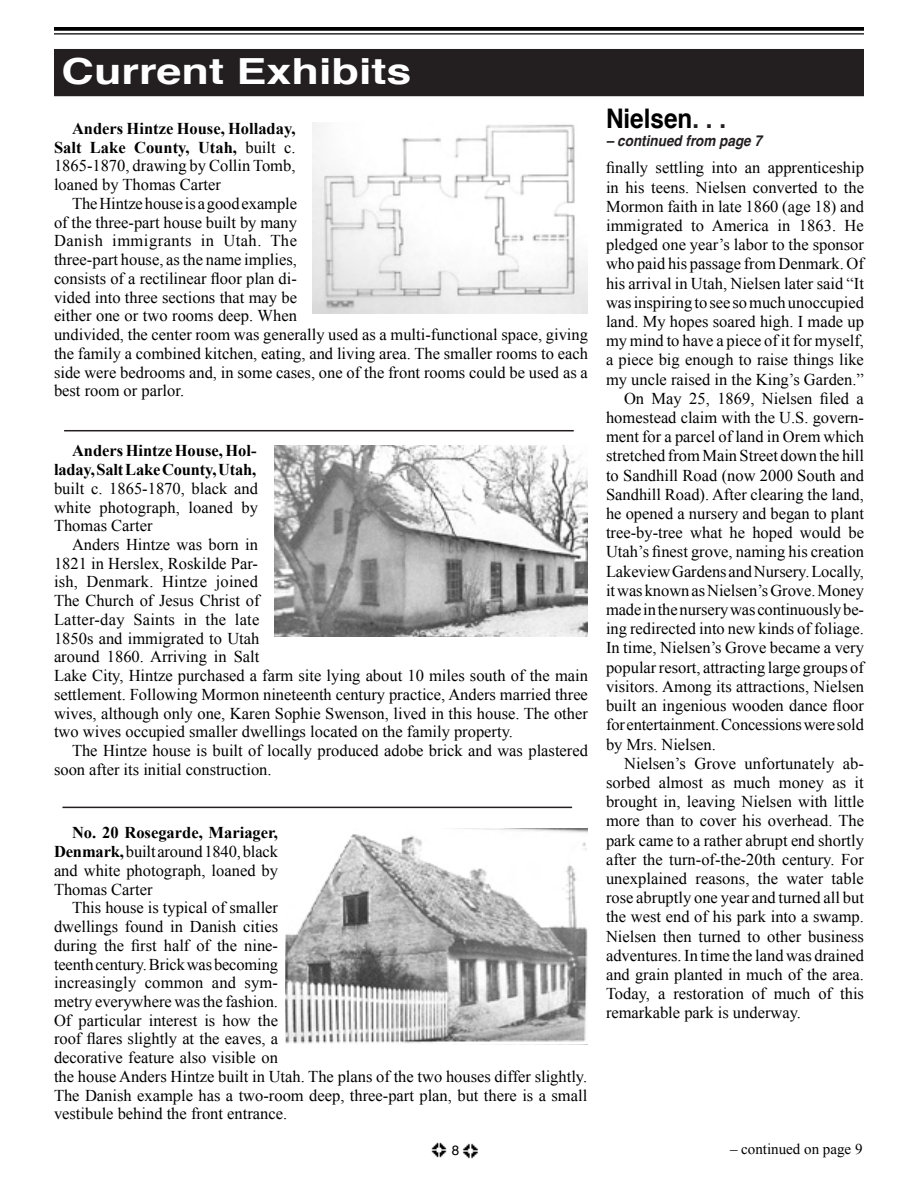
<style>
.page{position:relative;width:918px;height:1188px;background:#fff}
.page>*{position:absolute;margin:0;border:0;box-sizing:border-box;transform-origin:0 0}
.t1{font:700 36px "Helvetica";color:#fff;scale:1.25 1}
.t2{font:700 27px "Helvetica";color:#000;scale:.9 1}
.t3{font:16.5px/18.8px "Times New Roman";color:#000}
.t4{font:700 16.5px/18.8px "Times New Roman";letter-spacing:-.01em;color:#000;text-align:right}
.t5{font:italic 700 15px "Helvetica";color:#231f20;scale:.9 1}
.t6{font:15px "Times New Roman";color:#000}
.t7{font:13.5px "Helvetica";color:#000}
.s1{font-weight:700}
.s2{color:#231f20}
</style>
<div class="page">
<svg style="left:54px;top:27px;width:810px;height:4px;background:#0f0f0f"></svg>
<hr style="left:54px;top:33px;width:810px;height:2px;background:#000">
<img style="left:462px;top:1143px;width:17px;height:16px">
<img style="left:431px;top:1142px;width:16px;height:16px">
<hr style="left:64px;top:430px;width:510px;height:1px;background:#231f20">
<div style="left:55px;top:50px;width:808px;height:45px;background:#231f20"></div>
<div style="left:54px;top:49px;width:810px;height:47px;border:2px solid #231f20"></div>
<img style="left:312px;top:123px;width:276px;height:191px">
<img style="left:275px;top:445px;width:313px;height:191px">
<hr style="left:62px;top:807px;width:510px;height:1px;background:#231f20">
<img style="left:285px;top:829px;width:303px;height:216px">
<h1 class="t1" style="left:62px;top:43px;width:282px">Current Exhibits</h1>
<p class="t3" style="left:54px;top:119px;width:243px;text-align:justify;text-indent:18px"><span class="s1">Anders Hintze House, Holladay, Salt Lake County, Utah,</span> built c.<br>1865-1870, drawing by Collin Tomb, loaned by Thomas Carter</p>
<p class="t3" style="left:54px;top:194px;width:536px;text-indent:18px">The Hintze house is a good example<br>of the three-part house built by many<br>Danish immigrants in Utah. The<br>three-part house, as the name implies,<br>consists of a rectilinear floor plan di-<br>vided into three sections that may be<br>either one or two rooms deep. When<br>undivided, the center room was generally used as a multi-functional space, giving the family a combined kitchen, eating, and living area. The smaller rooms to each side were bedrooms and, in some cases, one of the front rooms could be used as a best room or parlor.</p>
<p class="t4" style="left:54px;top:441px;width:204px">Anders Hintze House, Hol&shy;laday, Salt Lake County, Utah,</p>
<p class="t3" style="left:54px;top:479px;width:206px;text-align:justify">built c. 1865-1870, black and white photograph, loaned by Thomas Carter</p>
<p class="t3" style="left:54px;top:535px;width:536px;text-indent:18px">Anders Hintze was born in<br>1821 in Herslex, Roskilde Par-<br>ish, Denmark. Hintze joined<br>The Church of Jesus Christ of<br>Latter-day Saints in the late<br>1850s and immigrated to Utah<br>around 1860. Arriving in Salt<br>Lake City, Hintze purchased a farm site lying about 10 miles south of the main settlement. Following Mormon nineteenth century practice, Anders married three wives, although only one, Karen Sophie Swenson, lived in this house. The other two wives occupied smaller dwellings located on the family property.</p>
<p class="t3" style="left:54px;top:741px;width:535px;text-indent:18px">The Hintze house is built of locally produced adobe brick and was plastered soon after its initial construction.</p>
<p class="t3" style="left:54px;top:823px;width:226px;text-align:justify;text-indent:18px"><span class="s1">No. 20 Rosegarde, Mariager, Denmark,</span> built around 1840, black and white photograph, loaned by Thomas Carter</p>
<p class="t3" style="left:54px;top:898px;width:535px;text-indent:18px">This house is typical of smaller<br>dwellings found in Danish cities<br>during the first half of the nine-<br>teenth century. Brick was becoming<br>increasingly common and sym-<br>metry everywhere was the fashion.<br>Of particular interest is how the<br>roof flares slightly at the eaves, a<br>decorative feature also visible on<br>the house Anders Hintze built in Utah. The plans of the two houses differ slightly.<br>The Danish example has a two-room deep, three-part plan, but there is a small vestibule behind the front entrance.</p>
<p class="t7" style="left:452px;top:1140px;width:9px">8</p>
<h2 class="t2" style="left:606px;top:97px;width:135px">Nielsen<span class="s2">. . .</span></h2>
<p class="t5" style="left:606px;top:129px;width:175px">– continued from page 7</p>
<p class="t3" style="left:606px;top:158px;width:260px">finally settling into an apprenticeship</p>
<p class="t3" style="left:606px;top:177px;width:260px">in his teens. Nielsen converted to the</p>
<p class="t3" style="left:606px;top:197px;width:259px">Mormon faith in late 1860 (age 18) and</p>
<p class="t3" style="left:606px;top:216px;width:259px">immigrated to America in 1863. He</p>
<p class="t3" style="left:606px;top:235px;width:259px">pledged one year’s labor to the sponsor</p>
<p class="t3" style="left:606px;top:254px;width:259px">who paid his passage from Denmark. Of</p>
<p class="t3" style="left:606px;top:273px;width:260px">his arrival in Utah, Nielsen later said “It</p>
<p class="t3" style="left:606px;top:293px;width:260px">was inspiring to see so much unoccupied</p>
<p class="t3" style="left:606px;top:312px;width:260px">land. My hopes soared high. I made up</p>
<p class="t3" style="left:606px;top:331px;width:260px">my mind to have a piece of it for myself,</p>
<p class="t3" style="left:606px;top:350px;width:259px">a piece big enough to raise things like</p>
<p class="t3" style="left:606px;top:369px;width:259px">my uncle raised in the King’s Garden.”</p>
<p class="t3" style="left:624px;top:389px;width:241px">On May 25, 1869, Nielsen filed a</p>
<p class="t3" style="left:606px;top:408px;width:259px">homestead claim with the U.S. govern-</p>
<p class="t3" style="left:606px;top:427px;width:259px">ment for a parcel of land in Orem which</p>
<p class="t3" style="left:606px;top:446px;width:260px">stretched from Main Street down the hill</p>
<p class="t3" style="left:606px;top:465px;width:259px">to Sandhill Road (now 2000 South and</p>
<p class="t3" style="left:606px;top:485px;width:260px">Sandhill Road). After clearing the land,</p>
<p class="t3" style="left:606px;top:504px;width:259px">he opened a nursery and began to plant</p>
<p class="t3" style="left:606px;top:523px;width:259px">tree-by-tree what he hoped would be</p>
<p class="t3" style="left:606px;top:542px;width:260px">Utah’s finest grove, naming his creation</p>
<p class="t3" style="left:606px;top:562px;width:260px">Lakeview Gardens and Nursery. Locally,</p>
<p class="t3" style="left:606px;top:581px;width:260px">it was known as Nielsen’s Grove. Money</p>
<p class="t3" style="left:606px;top:600px;width:260px">made in the nursery was continuously be-</p>
<p class="t3" style="left:606px;top:619px;width:260px">ing redirected into new kinds of foliage.</p>
<p class="t3" style="left:606px;top:638px;width:260px">In time, Nielsen’s Grove became a very</p>
<p class="t3" style="left:606px;top:658px;width:259px">popular resort, attracting large groups of</p>
<p class="t3" style="left:606px;top:677px;width:259px">visitors. Among its attractions, Nielsen</p>
<p class="t3" style="left:606px;top:696px;width:259px">built an ingenious wooden dance floor</p>
<p class="t3" style="left:606px;top:715px;width:259px">for entertainment. Concessions were sold</p>
<p class="t3" style="left:606px;top:734px;width:111px">by Mrs. Nielsen.</p>
<p class="t3" style="left:624px;top:754px;width:242px">Nielsen’s Grove unfortunately ab-</p>
<p class="t3" style="left:606px;top:773px;width:259px">sorbed almost as much money as it</p>
<p class="t3" style="left:606px;top:792px;width:260px">brought in, leaving Nielsen with little</p>
<p class="t3" style="left:606px;top:811px;width:260px">more than to cover his overhead. The</p>
<p class="t3" style="left:606px;top:830px;width:260px">park came to a rather abrupt end shortly</p>
<p class="t3" style="left:606px;top:850px;width:259px">after the turn-of-the-20th century. For</p>
<p class="t3" style="left:606px;top:869px;width:259px">unexplained reasons, the water table</p>
<p class="t3" style="left:606px;top:888px;width:259px">rose abruptly one year and turned all but</p>
<p class="t3" style="left:606px;top:907px;width:260px">the west end of his park into a swamp.</p>
<p class="t3" style="left:606px;top:926px;width:259px">Nielsen then turned to other business</p>
<p class="t3" style="left:606px;top:946px;width:259px">adventures. In time the land was drained</p>
<p class="t3" style="left:606px;top:965px;width:260px">and grain planted in much of the area.</p>
<p class="t3" style="left:606px;top:984px;width:260px">Today, a restoration of much of this</p>
<p class="t3" style="left:606px;top:1003px;width:197px">remarkable park is underway.</p>
<p class="t6" style="left:730px;top:1139px;width:134px">– continued on page 9</p>
</div>
